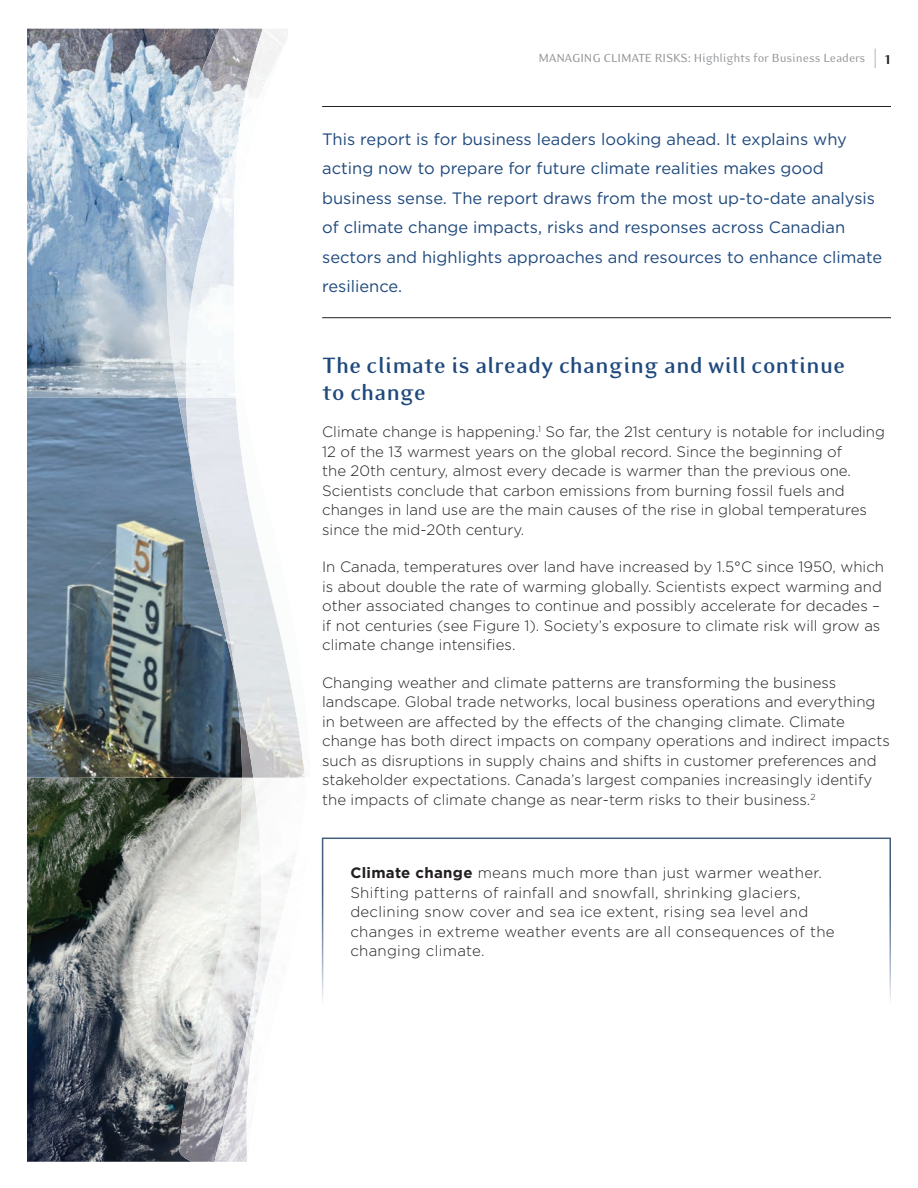
<style>
.page{position:relative;width:918px;height:1188px;background:#fff}
.page>*{position:absolute;margin:0;border:0;box-sizing:border-box;transform-origin:0 0}
.t1{font:700 25.5px/27px "Eidetic Modern OT";letter-spacing:-.01em;color:#1f497d}
.t2{font:16.5px/29.4px "Gotham";color:#1f497d}
.t3{font:300 15px/19.5px "Gotham";color:#231f20}
.t4{font:300 15px/19.5px "Gotham";letter-spacing:.02em;color:#231f20}
.t5{font:13.5px "Eidetic Modern OT";letter-spacing:-.015em;color:#939598}
.s1{font-size:23.7px}
.s2{font-weight:700;font-size:18px;color:#231f20}
.s3{font-weight:700}
</style>
<div class="page">
<img style="left:27px;top:398px;width:167px;height:764px">
<img style="left:27px;top:29px;width:167px;height:369px">
<svg style="left:194px;top:28px;width:23px;height:923px;background:#8d999f"></svg>
<img style="left:179px;top:951px;width:36px;height:211px">
<img style="left:198px;top:29px;width:19px;height:52px">
<img style="left:182px;top:81px;width:35px;height:53px">
<img style="left:172px;top:134px;width:45px;height:53px">
<img style="left:167px;top:187px;width:44px;height:52px">
<img style="left:166px;top:239px;width:19px;height:159px">
<img style="left:178px;top:398px;width:8px;height:59px">
<img style="left:215px;top:930px;width:2px;height:232px">
<img style="left:211px;top:142px;width:6px;height:256px">
<img style="left:185px;top:210px;width:27px;height:188px">
<img style="left:186px;top:398px;width:31px;height:237px">
<svg style="left:217px;top:28px;width:71px;height:1134px"></svg>
<img style="left:280px;top:778px;width:15px;height:220px">
<img style="left:246px;top:923px;width:34px;height:239px">
<img style="left:252px;top:37px;width:36px;height:101px">
<img style="left:230px;top:110px;width:22px;height:236px">
<img style="left:234px;top:346px;width:10px;height:52px">
<img style="left:236px;top:398px;width:37px;height:206px">
<img style="left:273px;top:528px;width:32px;height:250px">
<div style="left:322px;top:838px;width:569px;height:170px;border:2px solid #fff"></div>
<hr style="left:322px;top:106px;width:569px;height:1px;background:#231f20">
<hr style="left:322px;top:317px;width:569px;height:1px;background:#231f20">
<p class="t5" style="left:539px;top:51px;width:354px">MANAGING CLIMATE RISKS: Highlights for Business Leaders <span class="s1">|</span> <span class="s2">1</span></p>
<p class="t2" style="left:322px;top:124px;width:562px">This report is for business leaders looking ahead. It explains why acting now to prepare for future climate realities makes good business sense. The report draws from the most up-to-date analysis of climate change impacts, risks and responses across Canadian sectors and highlights approaches and resources to enhance climate resilience.</p>
<h2 class="t1" style="left:322px;top:352px;width:525px">The climate is already changing and will continue to change</h2>
<p class="t3" style="left:322px;top:422px;width:564px">Climate change is happening.<sup>1</sup> So far, the 21st century is notable for including 12 of the 13 warmest years on the global record. Since the beginning of<br>the 20th century, almost every decade is warmer than the previous one.<br>Scientists conclude that carbon emissions from burning fossil fuels and changes in land use are the main causes of the rise in global temperatures since the mid-20th century.</p>
<p class="t3" style="left:322px;top:557px;width:563px">In Canada, temperatures over land have increased by 1.5°C since 1950, which is about double the rate of warming globally. Scientists expect warming and other associated changes to continue and possibly accelerate for decades – if not centuries (see Figure 1). Society’s exposure to climate risk will grow as climate change intensifies.</p>
<p class="t3" style="left:322px;top:673px;width:569px">Changing weather and climate patterns are transforming the business landscape. Global trade networks, local business operations and everything in between are affected by the effects of the changing climate. Climate change has both direct impacts on company operations and indirect impacts such as disruptions in supply chains and shifts in customer preferences and stakeholder expectations. Canada’s largest companies increasingly identify the impacts of climate change as near-term risks to their business.<sup>2</sup></p>
<p class="t4" style="left:350px;top:863px;width:486px"><span class="s3">Climate change</span> means much more than just warmer weather.<br>Shifting patterns of rainfall and snowfall, shrinking glaciers, declining snow cover and sea ice extent, rising sea level and changes in extreme weather events are all consequences of the changing climate.</p>
</div>
